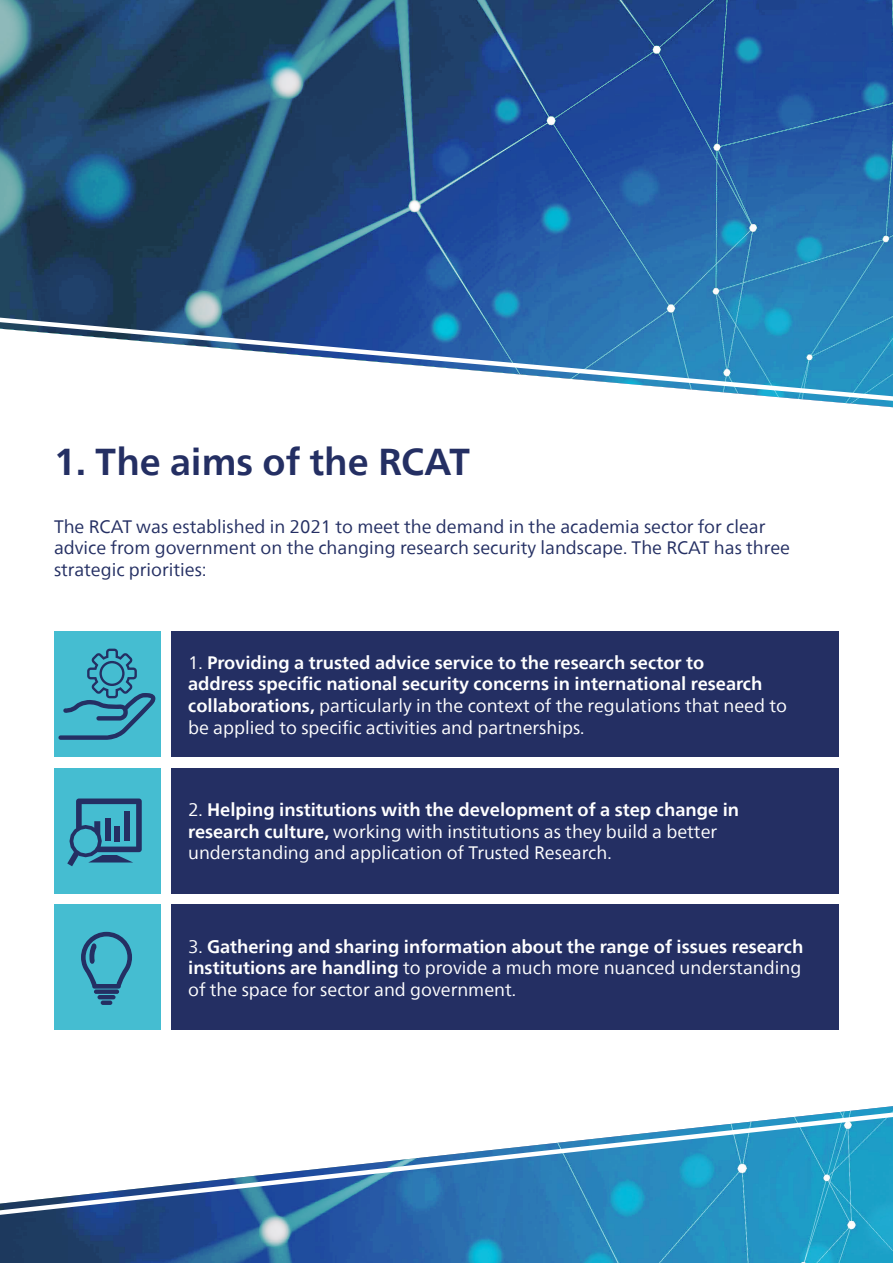
<style>
.page{position:relative;width:893px;height:1263px;background:#fff}
.page>*{position:absolute;margin:0;border:0;box-sizing:border-box;transform-origin:0 0}
.t1{font:700 37.35px "Neue Frutiger World";color:#242f63}
.t2{font:700 18px/21.6px "Neue Frutiger World";color:#fff}
.t3{font:18px/21.6px "Neue Frutiger World";color:#242f63}
.t4{font:18px/21.6px "Neue Frutiger World";color:#fff}
.s1{font-weight:400}
.s2{font-weight:700}
</style>
<div class="page">
<svg style="left:0;top:1219px;width:893px;height:44px;background:#2772a7"></svg>
<div style="left:171px;top:768px;width:668px;height:125px;background:#242f63"></div>
<div style="left:54px;top:768px;width:106px;height:125px;background:#45bdd1"></div>
<svg style="left:67px;top:798px;width:75px;height:68px"></svg>
<div style="left:124px;top:812px;width:6px;height:29px;background:#242f63"></div>
<div style="left:105px;top:818px;width:6px;height:23px;background:#242f63"></div>
<div style="left:114px;top:826px;width:6px;height:15px;background:#242f63"></div>
<div style="left:171px;top:904px;width:668px;height:126px;background:#242f63"></div>
<div style="left:54px;top:904px;width:106px;height:126px;background:#45bdd1"></div>
<div style="left:94px;top:989px;width:25px;height:5px;border:2px solid #242f63"></div>
<div style="left:98px;top:995px;width:18px;height:4px;border:2px solid #242f63"></div>
<div style="left:101px;top:1000px;width:11px;height:5px;border:2px solid #242f63"></div>
<svg style="left:81px;top:931px;width:51px;height:59px"></svg>
<div style="left:171px;top:631px;width:668px;height:126px;background:#242f63"></div>
<div style="left:54px;top:631px;width:106px;height:126px;background:#45bdd1"></div>
<svg style="left:58px;top:649px;width:98px;height:91px"></svg>
<svg style="left:0;top:1106px;width:893px;height:113px"></svg>
<svg style="left:0;top:0;width:893px;height:407px;background:#265489"></svg>
<svg style="left:0;top:310px;width:893px;height:95px"></svg>
<p class="t1" style="left:54px;top:429px;width:418px">1. The aims of the RCAT</p>
<p class="t3" style="left:54px;top:516px;width:738px">The RCAT was established in 2021 to meet the demand in the academia sector for clear advice from government on the changing research security landscape. The RCAT has three strategic priorities:</p>
<p class="t2" style="left:188px;top:651px;width:600px"><span class="s1">1.</span> Providing a trusted advice service to the research sector to<br>address specific national security concerns in international research collaborations, <span class="s1">particularly in the context of the regulations that need to be applied to specific activities and partnerships.</span></p>
<p class="t4" style="left:188px;top:799px;width:552px">2. <span class="s2">Helping institutions with the development of a step change in research culture,</span> working with institutions as they build a better understanding and application of Trusted Research.</p>
<p class="t2" style="left:188px;top:935px;width:617px"><span class="s1">3.</span> Gathering and sharing information about the range of issues research institutions are handling <span class="s1">to provide a much more nuanced understanding of the space for sector and government.</span></p>
</div>
